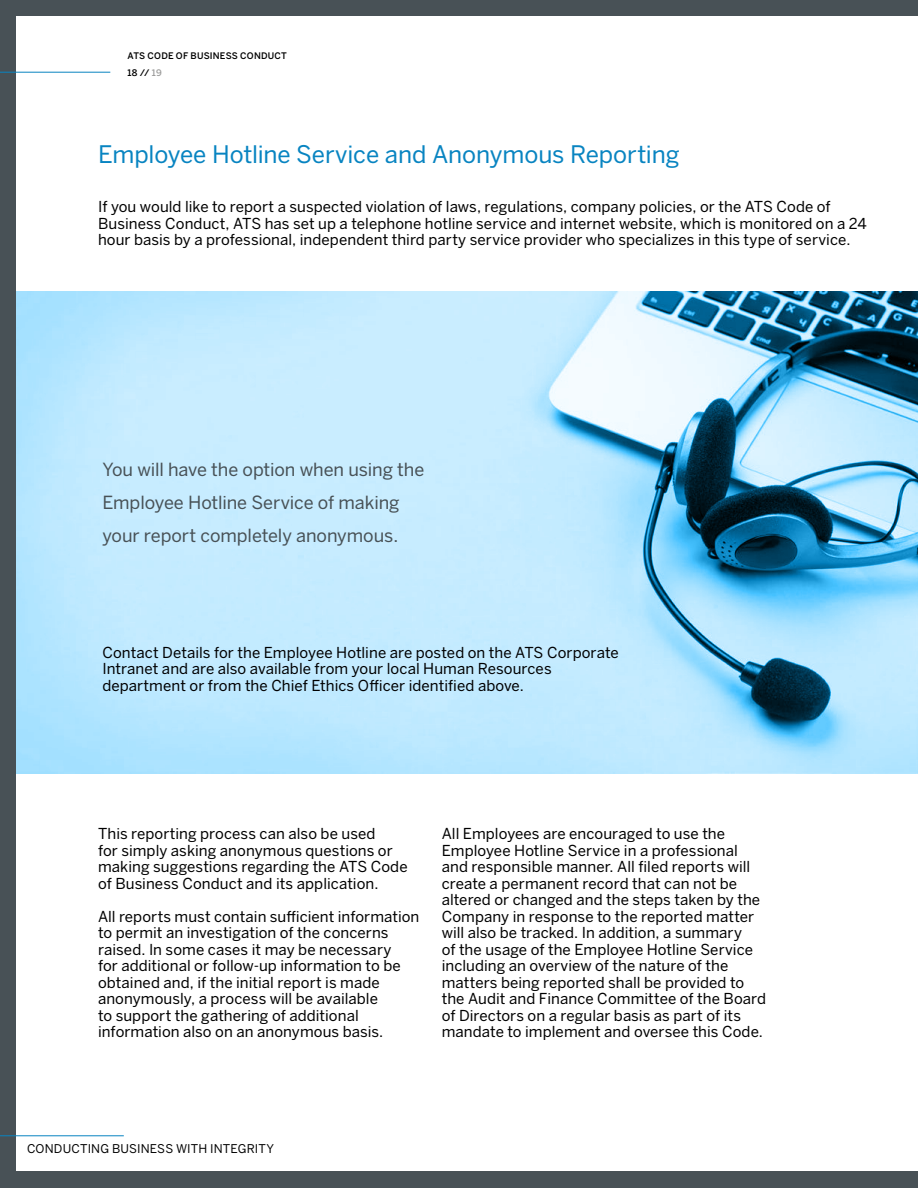
<style>
.page{position:relative;width:918px;height:1188px;background:#485156}
.page>*{position:absolute;margin:0;border:0;box-sizing:border-box;transform-origin:0 0}
.t1{font:24px "Benton Sans";letter-spacing:-.005em;color:#0884c1}
.t2{font:18px/33px "Benton Sans";letter-spacing:-.005em;color:#485156}
.t3{font:15px/16.5px "Benton Sans";letter-spacing:.005em;color:#000}
.t4{font:12px "Benton Sans";letter-spacing:.015em;color:#000}
.t5{font:500 9px/16.5px "Benton Sans";letter-spacing:.02em;color:#000}
.s1{color:#9d9d9c}
</style>
<div class="page">
<div style="left:16px;top:16px;width:902px;height:1156px;background:#fff"></div>
<hr style="left:0;top:72px;width:110px;height:1px;background:#0884c1">
<hr style="left:0;top:1135px;width:124px;height:1px;background:#0884c1">
<img style="left:16px;top:291px;width:902px;height:482px">
<p class="t5" style="left:128px;top:48px;width:161px">ATS CODE OF BUSINESS CONDUCT<br>18 // <span class="s1">19</span></p>
<h1 class="t1" style="left:98px;top:140px;width:583px">Employee Hotline Service and Anonymous Reporting</h1>
<p class="t3" style="left:98px;top:198px;width:770px">If you would like to report a suspected violation of laws, regulations, company policies, or the ATS Code of<br>Business Conduct, ATS has set up a telephone hotline service and internet website, which is monitored on a 24 hour basis by a professional, independent third party service provider who specializes in this type of service.</p>
<p class="t2" style="left:102px;top:453px;width:324px">You will have the option when using the<br>Employee Hotline Service of making your report completely anonymous.</p>
<p class="t3" style="left:102px;top:644px;width:518px">Contact Details for the Employee Hotline are posted on the ATS Corporate<br>Intranet and are also available from your local Human Resources department or from the Chief Ethics Officer identified above.</p>
<p class="t3" style="left:98px;top:825px;width:311px">This reporting process can also be used<br>for simply asking anonymous questions or making suggestions regarding the ATS Code of Business Conduct and its application.</p>
<p class="t3" style="left:98px;top:908px;width:323px">All reports must contain sufficient information to permit an investigation of the concerns raised. In some cases it may be necessary<br>for additional or follow-up information to be obtained and, if the initial report is made anonymously, a process will be available<br>to support the gathering of additional information also on an anonymous basis.</p>
<p class="t3" style="left:442px;top:825px;width:326px">All Employees are encouraged to use the Employee Hotline Service in a professional and responsible manner. All filed reports will create a permanent record that can not be altered or changed and the steps taken by the Company in response to the reported matter will also be tracked. In addition, a summary<br>of the usage of the Employee Hotline Service including an overview of the nature of the matters being reported shall be provided to the Audit and Finance Committee of the Board of Directors on a regular basis as part of its mandate to implement and oversee this Code.</p>
<p class="t4" style="left:27px;top:1141px;width:249px">CONDUCTING BUSINESS WITH INTEGRITY</p>
</div>
